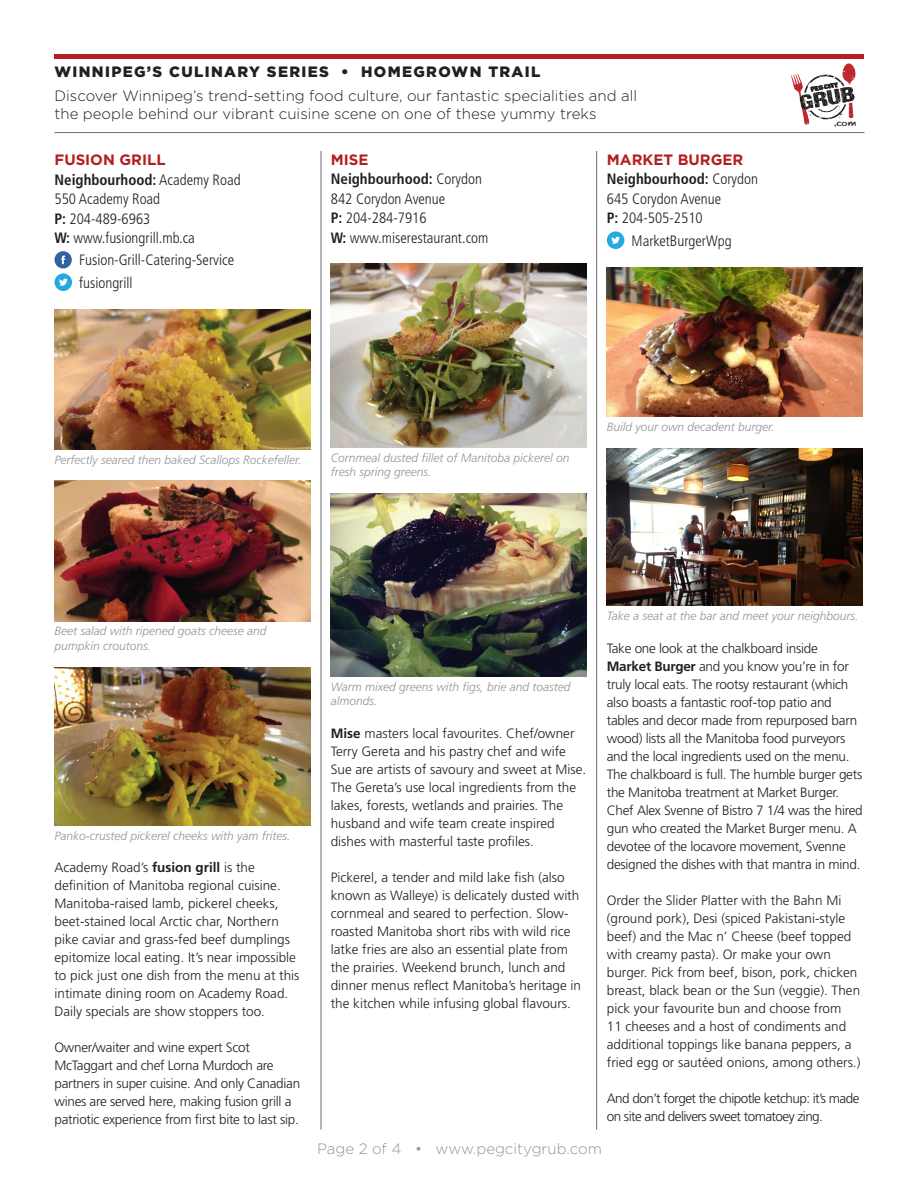
<style>
.page{position:relative;width:918px;height:1188px;background:#fff}
.page>*{position:absolute;margin:0;border:0;box-sizing:border-box;transform-origin:0 0}
.t1{font:300 condensed 15px/19.5px "Frutiger";color:#231f20}
.t2{font:300 15px/18px "Gotham";color:#231f20}
.t3{font:900 15px "Gotham";letter-spacing:.09em;color:#231f20}
.t4{font:300 15px "Gotham";color:#939598}
.t5{font:700 15px "Gotham";color:#b41d21}
.t6{font:300 13.5px/18px "Frutiger";color:#231f20}
.t7{font:300 13.5px/18px "Frutiger";letter-spacing:-.02em;color:#231f20}
.t8{font:300 13.5px/18px "Frutiger";letter-spacing:-.04em;color:#231f20}
.t9{font:italic 300 12px/14.4px "Frutiger";color:#939598}
.t10{font:8.55px "Chalkduster";color:#231f20}
.s1{font-weight:700}
</style>
<div class="page">
<hr style="left:54px;top:132px;width:810px;height:1px;background:#6c6d70">
<hr style="left:321px;top:151px;width:1px;height:979px;background:#6c6d70">
<hr style="left:596px;top:151px;width:1px;height:979px;background:#6c6d70">
<svg style="left:791px;top:63px;width:65px;height:62px"></svg>
<hr style="left:54px;top:54px;width:810px;height:4px;background:#b41d21">
<svg style="left:54px;top:251px;width:18px;height:40px"></svg>
<img style="left:54px;top:309px;width:256px;height:140px">
<img style="left:54px;top:481px;width:256px;height:140px">
<img style="left:54px;top:667px;width:256px;height:158px">
<img style="left:331px;top:264px;width:256px;height:183px">
<img style="left:331px;top:493px;width:256px;height:183px">
<svg style="left:607px;top:231px;width:17px;height:18px"></svg>
<img style="left:607px;top:267px;width:256px;height:150px">
<img style="left:607px;top:449px;width:256px;height:157px">
<p class="t3" style="left:55px;top:63px;width:487px">WINNIPEG’S CULINARY SERIES • HOMEGROWN TRAIL</p>
<p class="t2" style="left:54px;top:86px;width:584px">Discover Winnipeg’s trend-setting food culture, our fantastic specialities and all the people behind our vibrant cuisine scene on one of these yummy treks</p>
<p class="t5" style="left:54px;top:151px;width:113px">FUSION GRILL</p>
<p class="t1" style="left:54px;top:170px;width:188px"><span class="s1">Neighbourhood:</span> Academy Road<br>550 Academy Road<br><span class="s1">P:</span> 204-489-6963<br><span class="s1">W:</span> www.fusiongrill.mb.ca</p>
<p class="t1" style="left:79px;top:249px;width:157px;line-height:22.5px">Fusion-Grill-Catering-Service fusiongrill</p>
<p class="t5" style="left:607px;top:151px;width:138px">MARKET BURGER</p>
<p class="t1" style="left:607px;top:170px;width:153px"><span class="s1">Neighbourhood:</span> Corydon<br>645 Corydon Avenue<br><span class="s1">P:</span> 204-505-2510</p>
<p class="t1" style="left:632px;top:231px;width:102px">MarketBurgerWpg</p>
<p class="t5" style="left:331px;top:151px;width:39px">MISE</p>
<p class="t1" style="left:331px;top:170px;width:159px"><span class="s1">Neighbourhood:</span> Corydon<br>842 Corydon Avenue<br><span class="s1">P:</span> 204-284-7916<br><span class="s1">W:</span> www.miserestaurant.com</p>
<p class="t9" style="left:54px;top:452px;width:248px">Perfectly seared then baked Scallops Rockefeller.</p>
<p class="t9" style="left:331px;top:450px;width:240px">Cornmeal dusted fillet of Manitoba pickerel on fresh spring greens.</p>
<p class="t9" style="left:607px;top:420px;width:169px">Build your own decadent burger.</p>
<p class="t10" style="left:834px;top:118px;width:24px">.com</p>
<p class="t9" style="left:54px;top:624px;width:214px">Beet salad with ripened goats cheese and pumpkin croutons.</p>
<p class="t9" style="left:54px;top:828px;width:237px">Panko-crusted pickerel cheeks with yam frites.</p>
<p class="t6" style="left:54px;top:858px;width:247px">Academy Road’s <span class="s1">fusion grill</span> is the definition of Manitoba regional cuisine.<br>Manitoba-raised lamb, pickerel cheeks, beet-stained local Arctic char, Northern pike caviar and grass-fed beef dumplings epitomize local eating. It’s near impossible to pick just one dish from the menu at this intimate dining room on Academy Road.<br>Daily specials are show stoppers too.</p>
<p class="t7" style="left:54px;top:1038px;width:247px">Owner/waiter and wine expert Scot McTaggart and chef Lorna Murdoch are partners in super cuisine. And only Canadian wines are served here, making fusion grill a patriotic experience from first bite to last sip.</p>
<p class="t9" style="left:331px;top:679px;width:241px">Warm mixed greens with figs, brie and toasted almonds.</p>
<p class="t6" style="left:331px;top:724px;width:257px"><span class="s1">Mise</span> masters local favourites. Chef/owner Terry Gereta and his pastry chef and wife Sue are artists of savoury and sweet at Mise.<br>The Gereta’s use local ingredients from the lakes, forests, wetlands and prairies. The husband and wife team create inspired dishes with masterful taste profiles.</p>
<p class="t6" style="left:331px;top:868px;width:252px">Pickerel, a tender and mild lake fish (also known as Walleye) is delicately dusted with cornmeal and seared to perfection. Slow&shy;roasted Manitoba short ribs with wild rice latke fries are also an essential plate from the prairies. Weekend brunch, lunch and dinner menus reflect Manitoba’s heritage in the kitchen while infusing global flavours.</p>
<p class="t9" style="left:607px;top:609px;width:253px">Take a seat at the bar and meet your neighbours.</p>
<p class="t7" style="left:607px;top:639px;width:257px">Take one look at the chalkboard inside <span class="s1">Market Burger</span> and you know you’re in for truly local eats. The rootsy restaurant (which also boasts a fantastic roof-top patio and tables and decor made from repurposed barn wood) lists all the Manitoba food purveyors and the local ingredients used on the menu.<br>The chalkboard is full. The humble burger gets the Manitoba treatment at Market Burger.<br>Chef Alex Svenne of Bistro 7 1/4 was the hired gun who created the Market Burger menu. A devotee of the locavore movement, Svenne designed the dishes with that mantra in mind.</p>
<p class="t6" style="left:607px;top:891px;width:255px">Order the Slider Platter with the Bahn Mi (ground pork), Desi (spiced Pakistani-style beef) and the Mac n’ Cheese (beef topped with creamy pasta). Or make your own burger. Pick from beef, bison, pork, chicken breast, black bean or the Sun (veggie). Then pick your favourite bun and choose from<br>11 cheeses and a host of condiments and additional toppings like banana peppers, a fried egg or sautéed onions, among others.)</p>
<p class="t8" style="left:607px;top:1089px;width:254px">And don’t forget the chipotle ketchup: it’s made on site and delivers sweet tomatoey zing.</p>
<p class="t4" style="left:317px;top:1139px;width:286px">Page 2 of 4 • www.pegcitygrub.com</p>
</div>
